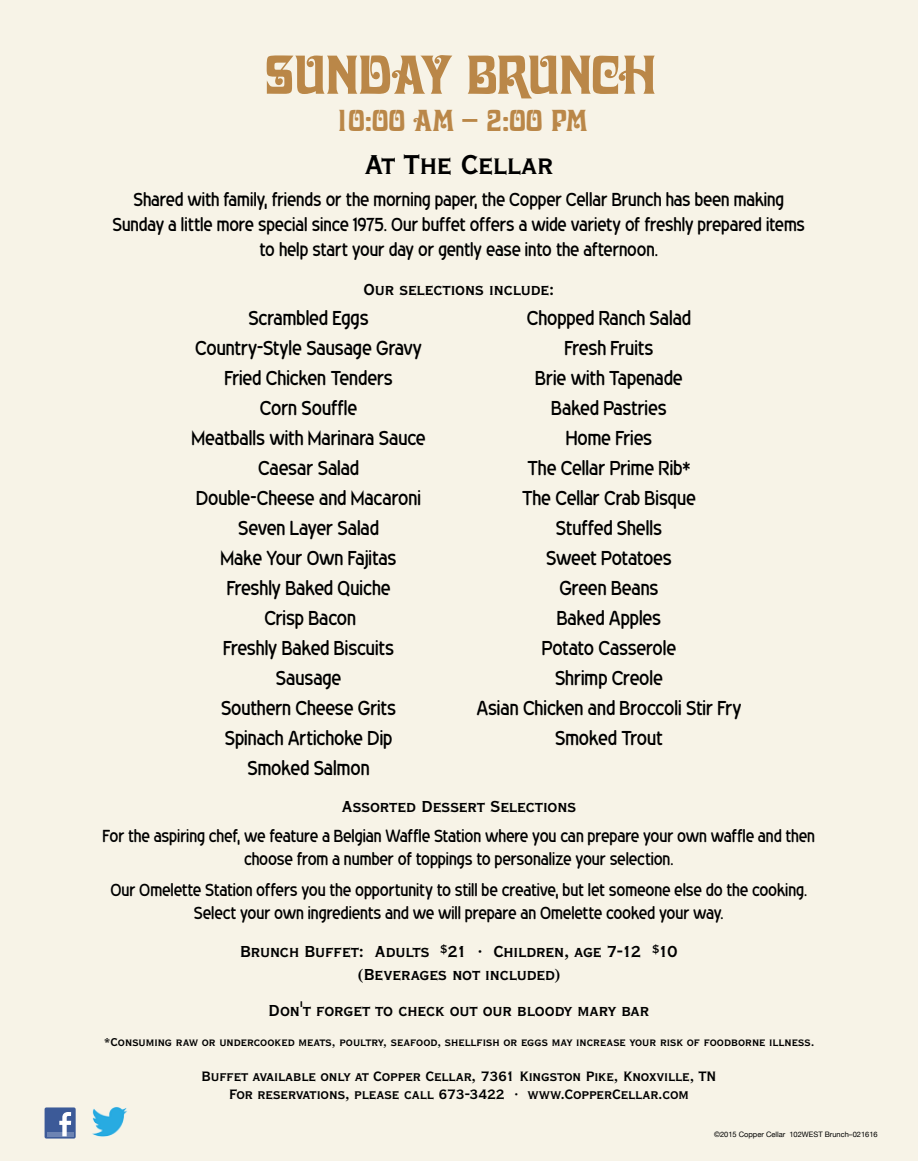
<style>
.page{position:relative;width:918px;height:1161px;background:#f7f3e7}
.page>*{position:absolute;margin:0;border:0;box-sizing:border-box;transform-origin:0 0}
.t1{font:54px "Davida Bold BT";letter-spacing:-.025em;color:#ba8748}
.t2{font:700 condensed 36px "Copperplate Gothic BT";color:#000}
.t3{font:30px "Davida Bold BT";letter-spacing:-.03em;color:#ba8748}
.t4{font:22.5px/30px "Wevli Condensed";letter-spacing:.005em;color:#000;text-align:center}
.t5{font:21px/25.2px "Wevli Condensed";letter-spacing:.005em;color:#000;text-align:center}
.t6{font:700 condensed 21px/22.5px "Copperplate Gothic BT";letter-spacing:-.005em;color:#000;text-align:center}
.t7{font:19.5px/23.4px "Wevli Condensed";letter-spacing:.005em;color:#000;text-align:center}
.t8{font:700 condensed 18px/18px "Copperplate Gothic BT";letter-spacing:-.005em;color:#000;text-align:center}
.t9{font:700 condensed 15px "Copperplate Gothic BT";color:#000}
.t10{font:7.5px "Helvetica Neue";color:#000}
</style>
<div class="page">
<div style="left:45px;top:1107px;width:31px;height:32px;background:#3c5a98;border-radius:2px"></div>
<hr style="left:47px;top:1132px;width:26px;height:4px;background:#6d84b3">
<svg style="left:59px;top:1112px;width:12px;height:24px"></svg>
<img style="left:92px;top:1107px;width:35px;height:30px">
<h1 class="t1" style="left:264px;top:42px;width:394px">SUNDAY BRUNCH</h1>
<h3 class="t3" style="left:334px;top:102px;width:255px">10:00 AM – 2:00 PM</h3>
<h2 class="t2" style="left:365px;top:145px;width:190px">At The Cellar</h2>
<p class="t5" style="left:113px;top:187px;width:694px">Shared with family, friends or the morning paper, the Copper Cellar Brunch has been making<br>Sunday a little more special since 1975. Our buffet offers a wide variety of freshly prepared items to help start your day or gently ease into the afternoon.</p>
<p class="t6" style="left:363px;top:277px;width:193px">Our selections include:</p>
<p class="t4" style="left:192px;top:304px;width:235px">Scrambled Eggs<br>Country-Style Sausage Gravy<br>Fried Chicken Tenders<br>Corn Souffle<br>Meatballs with Marinara Sauce<br>Caesar Salad<br>Double-Cheese and Macaroni<br>Seven Layer Salad<br>Make Your Own Fajitas<br>Freshly Baked Quiche<br>Crisp Bacon<br>Freshly Baked Biscuits<br>Sausage<br>Southern Cheese Grits<br>Spinach Artichoke Dip<br>Smoked Salmon</p>
<p class="t4" style="left:477px;top:303px;width:266px">Chopped Ranch Salad<br>Fresh Fruits<br>Brie with Tapenade<br>Baked Pastries<br>Home Fries<br>The Cellar Prime Rib*<br>The Cellar Crab Bisque<br>Stuffed Shells<br>Sweet Potatoes<br>Green Beans<br>Baked Apples<br>Potato Casserole<br>Shrimp Creole<br>Asian Chicken and Broccoli Stir Fry<br>Smoked Trout</p>
<p class="t6" style="left:342px;top:795px;width:236px">Assorted Dessert Selections</p>
<p class="t7" style="left:103px;top:825px;width:714px">For the aspiring chef, we feature a Belgian Waffle Station where you can prepare your own waffle and then choose from a number of toppings to personalize your selection.</p>
<p class="t7" style="left:111px;top:878px;width:698px">Our Omelette Station offers you the opportunity to still be creative, but let someone else do the cooking.<br>Select your own ingredients and we will prepare an Omelette cooked your way.</p>
<p class="t6" style="left:240px;top:940px;width:439px">Brunch Buffet: Adults <sup>$</sup>21 · Children, age 7-12 <sup>$</sup>10 (Beverages not included)</p>
<p class="t6" style="left:269px;top:999px;width:382px">Don't forget to check out our bloody mary bar</p>
<p class="t9" style="left:103px;top:1034px;width:713px">*Consuming raw or undercooked meats, poultry, seafood, shellfish or eggs may increase your risk of foodborne illness.</p>
<p class="t8" style="left:202px;top:1067px;width:516px">Buffet available only at Copper Cellar, 7361 Kingston Pike, Knoxville, TN<br>For reservations, please call 673-3422 · www.CopperCellar.com</p>
<p class="t10" style="left:714px;top:1129px;width:165px">©2015 Copper Cellar 102WEST Brunch–021616</p>
</div>
